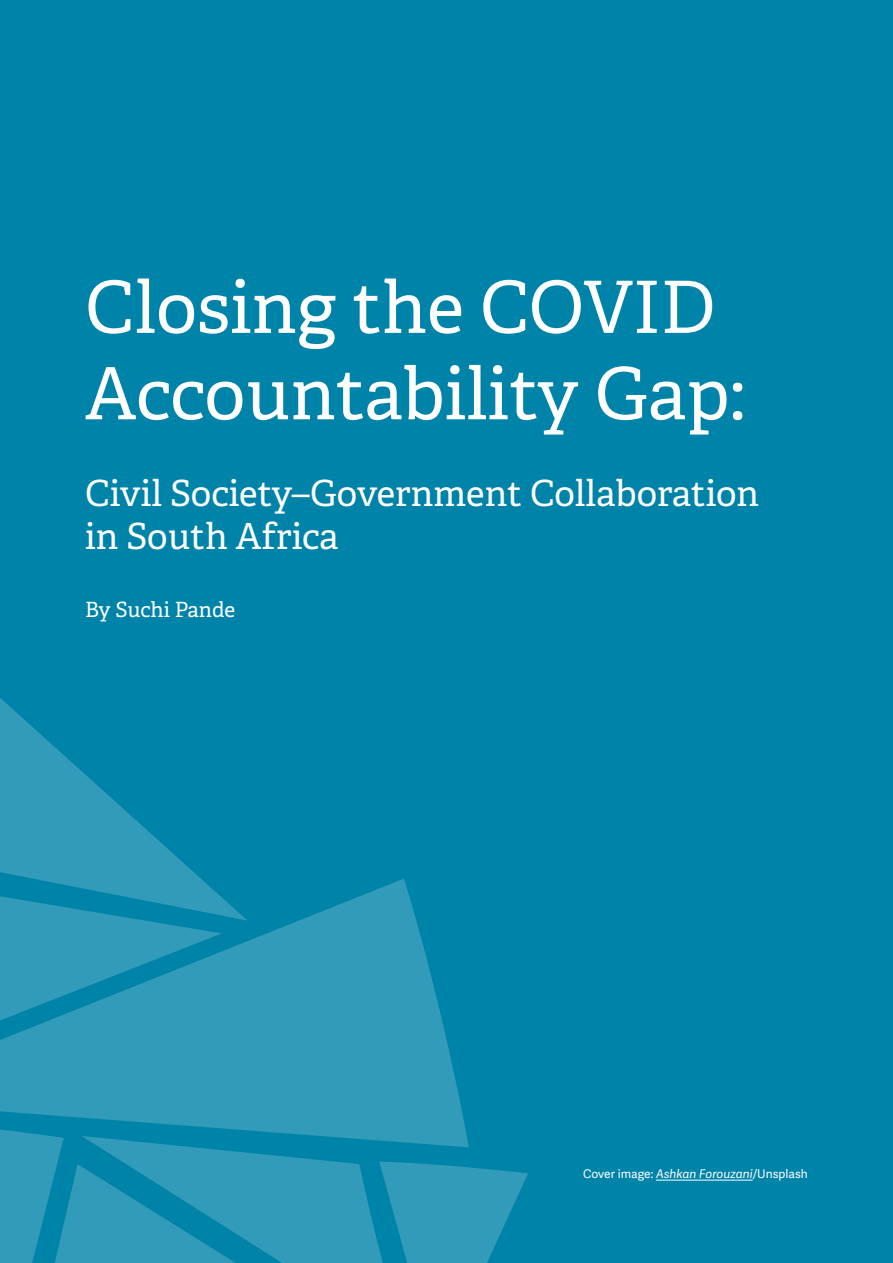
<style>
.page{position:relative;width:893px;height:1263px;background:#0083a9}
.page>*{position:absolute;margin:0;border:0;box-sizing:border-box;transform-origin:0 0}
.t1{font:72px/86.4px "Adelle";color:#fff}
.t2{font:36px/43.2px "Adelle";color:#fff}
.t3{font:21px "Adelle";color:#fff}
.t4{font:12px "Adelle Sans";color:#fff}
.s1{font-style:italic}
</style>
<div class="page">
<svg style="left:0;top:878px;width:463px;height:238px;fill:#329bb9"></svg>
<svg style="left:0;top:1116px;width:528px;height:147px"></svg>
<svg style="left:0;top:698px;width:248px;height:222px"></svg>
<svg style="left:0;top:858px;width:222px;height:237px;fill:#329bb9"></svg>
<hr style="left:656px;top:1180px;width:97px;height:1px;background:#fff">
<h1 class="t1" style="left:85px;top:270px;width:662px">Closing the COVID<br>Accountability Gap:</h1>
<p class="t2" style="left:85px;top:474px;width:676px">Civil Society–Government Collaboration in South Africa</p>
<p class="t3" style="left:85px;top:601px;width:152px">By Suchi Pande</p>
<p class="t4" style="left:583px;top:1168px;width:226px">Cover image: <span class="s1">Ashkan Forouzani</span>/Unsplash</p>
</div>
